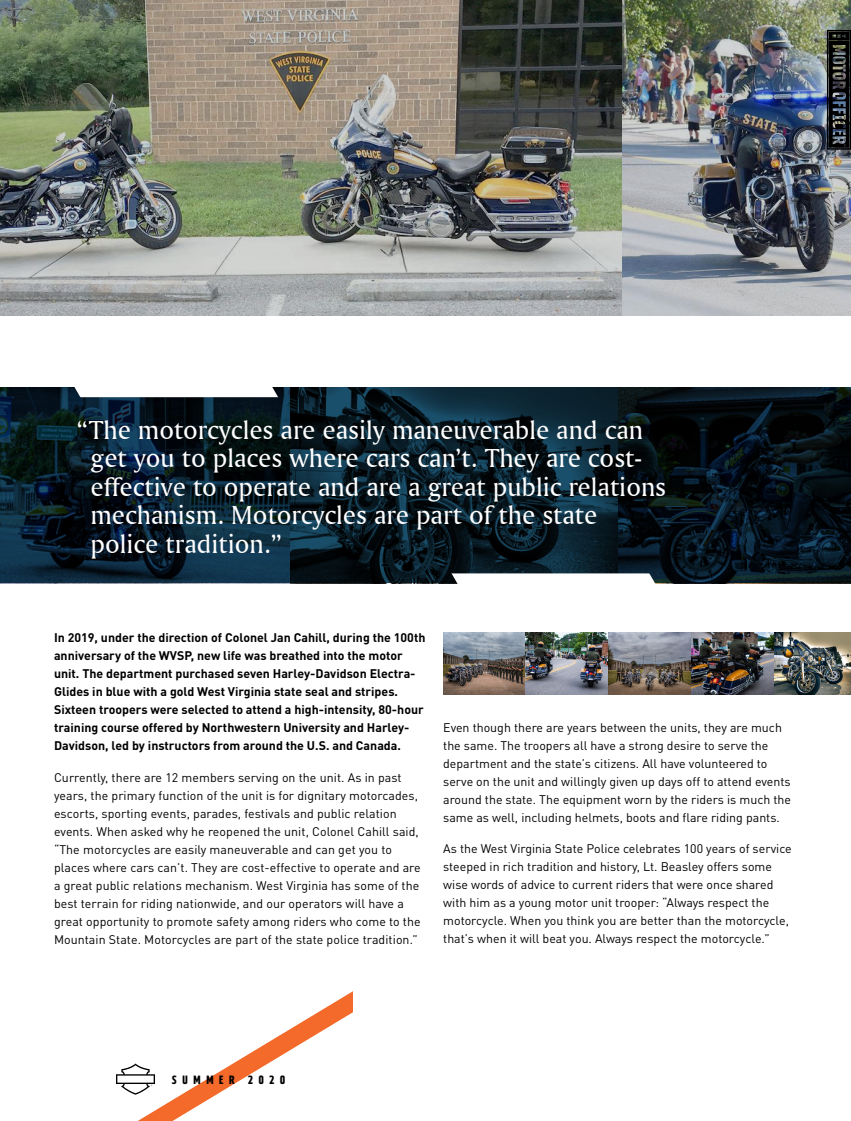
<style>
.page{position:relative;width:851px;height:1121px;background:#fff}
.page>*{position:absolute;margin:0;border:0;box-sizing:border-box;transform-origin:0 0}
.copy{font:27.3px/28.5px "Amerigo BT Roman A";color:#fff}
.copy-2{font:12.3px/18px "DIN Pro";color:#000}
.copy-3{font:700 12.3px/18px "DIN Pro";color:#000}
.t1{font:12px "Freedom Machine";letter-spacing:.43em;color:#000}
</style>
<div class="page">
<svg style="left:0;top:388px;width:850px;height:195px;background:#081a25"></svg>
<svg style="left:116px;top:992px;width:236px;height:128px"></svg>
<img style="left:0;top:0;width:850px;height:316px">
<div style="left:71px;top:386px;width:215px;height:11px;background:#fff"></div>
<div style="left:449px;top:573px;width:215px;height:12px;background:#fff"></div>
<img style="left:443px;top:632px;width:407px;height:62px">
<p class="copy" style="left:90px;top:415px;width:577px;text-indent:-14px">“The motorcycles are easily maneuverable and can get you to places where cars can’t. They are cost&shy;effective to operate and are a great public relations mechanism. Motorcycles are part of the state police tradition.”</p>
<p class="copy-3" style="left:54px;top:628px;width:373px">In 2019, under the direction of Colonel Jan Cahill, during the 100th anniversary of the WVSP, new life was breathed into the motor unit. The department purchased seven Harley-Davidson Electra-Glides in blue with a gold West Virginia state seal and stripes.<br>Sixteen troopers were selected to attend a high-intensity, 80-hour training course offered by Northwestern University and Harley-Davidson, led by instructors from around the U.S. and Canada.</p>
<p class="copy-2" style="left:54px;top:767px;width:368px">Currently, there are 12 members serving on the unit. As in past years, the primary function of the unit is for dignitary motorcades, escorts, sporting events, parades, festivals and public relation events. When asked why he reopened the unit, Colonel Cahill said, “The motorcycles are easily maneuverable and can get you to places where cars can’t. They are cost-effective to operate and are a great public relations mechanism. West Virginia has some of the best terrain for riding nationwide, and our operators will have a great opportunity to promote safety among riders who come to the Mountain State. Motorcycles are part of the state police tradition.”</p>
<p class="copy-2" style="left:443px;top:717px;width:349px">Even though there are years between the units, they are much the same. The troopers all have a strong desire to serve the department and the state’s citizens. All have volunteered to serve on the unit and willingly given up days off to attend events around the state. The equipment worn by the riders is much the same as well, including helmets, boots and flare riding pants.</p>
<p class="copy-2" style="left:443px;top:839px;width:350px">As the West Virginia State Police celebrates 100 years of service steeped in rich tradition and history, Lt. Beasley offers some wise words of advice to current riders that were once shared with him as a young motor unit trooper: “Always respect the motorcycle. When you think you are better than the motorcycle, that’s when it will beat you. Always respect the motorcycle.”</p>
<p class="t1" style="left:172px;top:1072px;width:115px">SUMMER 2020</p>
</div>
